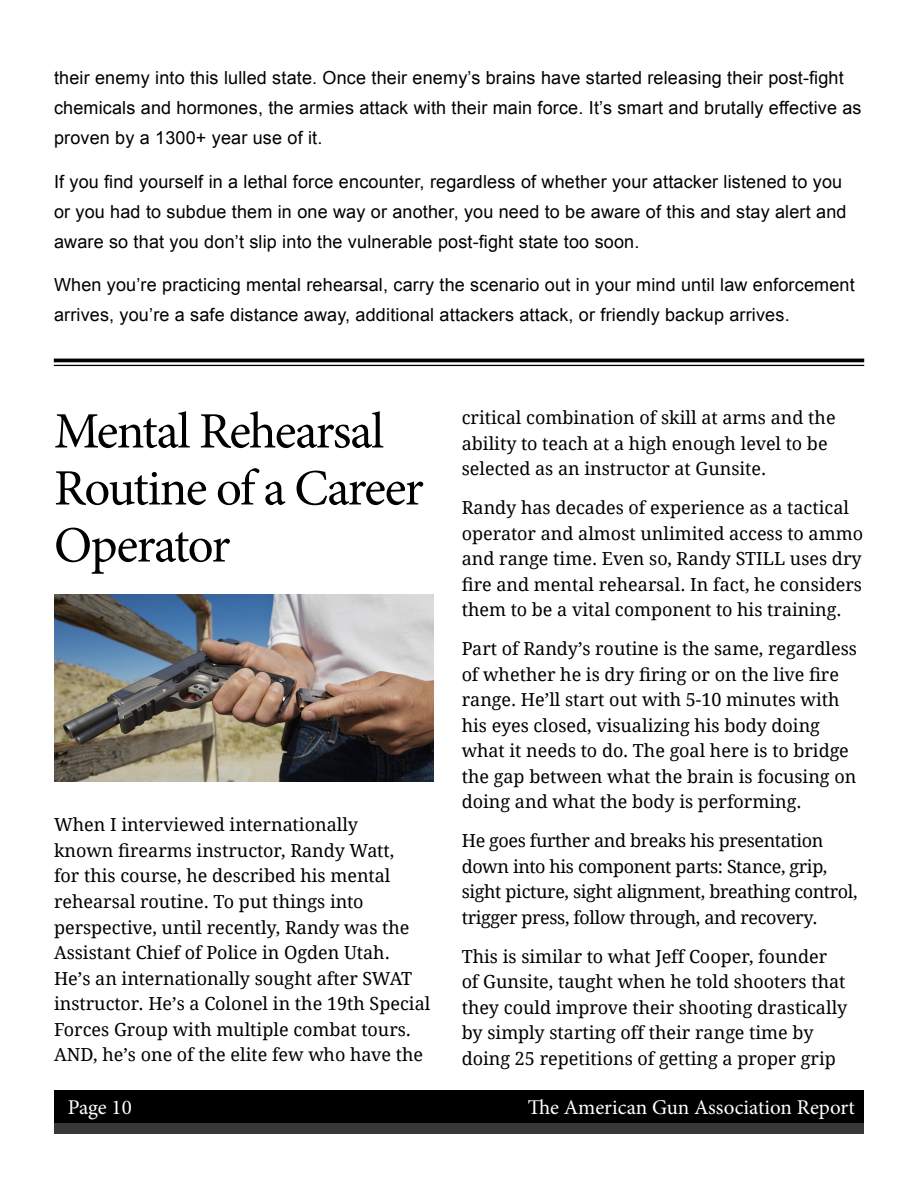
<style>
.page{position:relative;width:918px;height:1188px;background:#fff}
.page>*{position:absolute;margin:0;border:0;box-sizing:border-box;transform-origin:0 0}
.t1{font:51px/57px "Minion Pro";letter-spacing:-.03em;color:#000}
.t2{font:21px "Minion Pro";color:#fff}
.t3{font:18px/25.5px "Droid Serif";color:#000}
.t4{font:18px/30px "Arial";letter-spacing:.01em;color:#000}
.t5{font:18px/25.5px "Droid Serif";letter-spacing:-.02em;color:#000}
</style>
<div class="page">
<div style="left:54px;top:1090px;width:810px;height:33px;background:#000"></div>
<div style="left:54px;top:1123px;width:810px;height:11px;background:#383839"></div>
<hr style="left:54px;top:365px;width:810px;height:1px;background:#000">
<hr style="left:54px;top:359px;width:810px;height:3px;background:#000">
<img style="left:54px;top:594px;width:379px;height:188px">
<p class="t4" style="left:54px;top:63px;width:809px">their enemy into this lulled state. Once their enemy’s brains have started releasing their post-fight chemicals and hormones, the armies attack with their main force. It’s smart and brutally effective as proven by a 1300+ year use of it.</p>
<p class="t4" style="left:54px;top:167px;width:794px">If you find yourself in a lethal force encounter, regardless of whether your attacker listened to you or you had to subdue them in one way or another, you need to be aware of this and stay alert and aware so that you don’t slip into the vulnerable post-fight state too soon.</p>
<p class="t4" style="left:54px;top:270px;width:802px">When you’re practicing mental rehearsal, carry the scenario out in your mind until law enforcement arrives, you’re a safe distance away, additional attackers attack, or friendly backup arrives.</p>
<h1 class="t1" style="left:54px;top:403px;width:371px">Mental Rehearsal<br>Routine of a Career<br>Operator</h1>
<p class="t3" style="left:54px;top:812px;width:378px">When I interviewed internationally<br>known firearms instructor, Randy Watt,<br>for this course, he described his mental rehearsal routine. To put things into perspective, until recently, Randy was the Assistant Chief of Police in Ogden Utah.<br>He’s an internationally sought after SWAT instructor. He’s a Colonel in the 19th Special Forces Group with multiple combat tours.<br>AND, he’s one of the elite few who have the</p>
<p class="t3" style="left:462px;top:405px;width:375px">critical combination of skill at arms and the ability to teach at a high enough level to be selected as an instructor at Gunsite.</p>
<p class="t3" style="left:462px;top:495px;width:403px">Randy has decades of experience as a tactical operator and almost unlimited access to ammo and range time. Even so, Randy STILL uses dry fire and mental rehearsal. In fact, he considers them to be a vital component to his training.</p>
<p class="t3" style="left:462px;top:636px;width:397px">Part of Randy’s routine is the same, regardless of whether he is dry firing or on the live fire range. He’ll start out with 5-10 minutes with his eyes closed, visualizing his body doing what it needs to do. The goal here is to bridge the gap between what the brain is focusing on doing and what the body is performing.</p>
<p class="t5" style="left:462px;top:828px;width:397px">He goes further and breaks his presentation down into his component parts: Stance, grip, sight picture, sight alignment, breathing control, trigger press, follow through, and recovery.</p>
<p class="t3" style="left:462px;top:944px;width:387px">This is similar to what Jeff Cooper, founder of Gunsite, taught when he told shooters that they could improve their shooting drastically by simply starting off their range time by doing 25 repetitions of getting a proper grip</p>
<p class="t2" style="left:68px;top:1093px;width:65px">Page 10</p>
<p class="t2" style="left:528px;top:1093px;width:329px">The American Gun Association Report</p>
</div>
